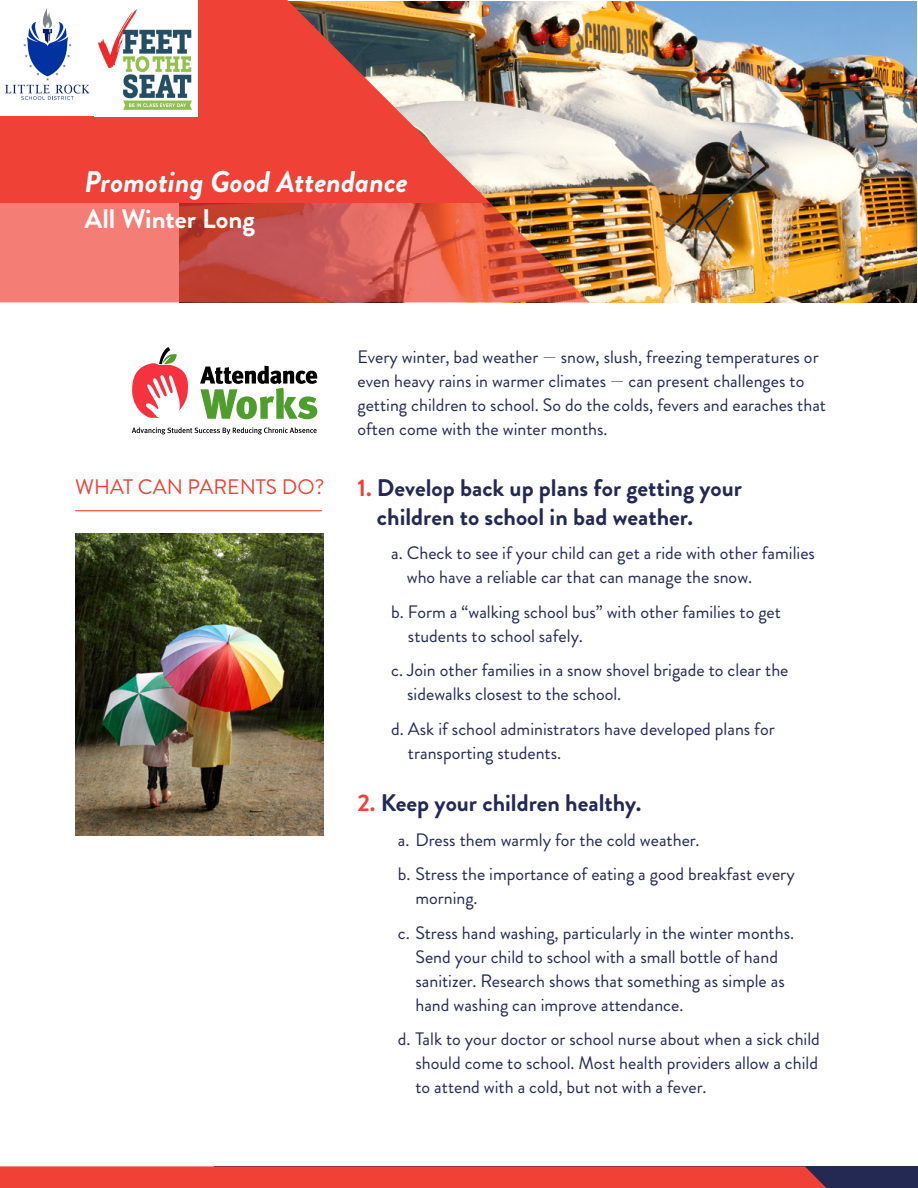
<style>
.page{position:relative;width:918px;height:1188px;background:#fff}
.page>*{position:absolute;margin:0;border:0;box-sizing:border-box;transform-origin:0 0}
.t1{font:italic 700 30px "Brandon Grotesque";color:#fff}
.t2{font:700 27px "Brandon Grotesque";color:#fff}
.t3{font:700 24px/28.5px "Brandon Grotesque";color:#232953}
.t4{font:21px "Brandon Grotesque";color:#ef4135}
.t5{font:18px/24px "Brandon Grotesque";color:#232953}
.s1{font-family:"Lato";font-weight:300}
.s2{color:#ef4135}
</style>
<div class="page">
<div style="left:214px;top:1166px;width:704px;height:22px;background:#232953"></div>
<img style="left:179px;top:1px;width:738px;height:302px">
<svg style="left:0;top:0;width:490px;height:203px;background:#d75649"></svg>
<svg style="left:0;top:203px;width:590px;height:99px;background:#d86554"></svg>
<div style="left:0;top:1166px;width:826px;height:22px;background:#ef4135"></div>
<hr style="left:75px;top:510px;width:247px;height:1px;background:#ef4135">
<svg style="left:132px;top:347px;width:56px;height:71px"></svg>
<svg style="left:132px;top:427px;width:185px;height:8px"></svg>
<svg style="left:200px;top:366px;width:117px;height:53px"></svg>
<img style="left:75px;top:534px;width:248px;height:302px">
<img style="left:1px;top:0;width:197px;height:116px">
<h1 class="t1" style="left:85px;top:161px;width:325px">Promoting Good Attendance</h1>
<h2 class="t2" style="left:85px;top:200px;width:172px">All Winter Long</h2>
<p class="t4" style="left:75px;top:473px;width:251px">WHAT CAN PARENTS DO?</p>
<p class="t5" style="left:357px;top:345px;width:470px">Every winter, bad weather <span class="s1">—</span> snow, slush, freezing temperatures or even heavy rains in warmer climates <span class="s1">—</span> can present challenges to getting children to school. So do the colds, fevers and earaches that often come with the winter months.</p>
<h3 class="t3" style="left:377px;top:474px;width:367px;text-indent:-20px"><span class="s2">1.</span> Develop back up plans for getting your children to school in bad weather.</h3>
<p class="t5" style="left:407px;top:541px;width:410px;text-indent:-16px">a. Check to see if your child can get a ride with other families who have a reliable car that can manage the snow.</p>
<p class="t5" style="left:408px;top:600px;width:375px;text-indent:-17px">b. Form a “walking school bus” with other families to get students to school safely.</p>
<p class="t5" style="left:407px;top:658px;width:383px;text-indent:-16px">c. Join other families in a snow shovel brigade to clear the sidewalks closest to the school.</p>
<p class="t5" style="left:408px;top:717px;width:368px;text-indent:-17px">d. Ask if school administrators have developed plans for transporting students.</p>
<h3 class="t3" style="left:357px;top:789px;width:286px"><span class="s2">2.</span> Keep your children healthy.</h3>
<p class="t5" style="left:398px;top:823px;width:398px;line-height:34.5px">a. Dress them warmly for the cold weather.<br>b. Stress the importance of eating a good breakfast every</p>
<p class="t5" style="left:398px;top:881px;width:398px;line-height:34.5px;text-indent:17px">morning.<br>c. Stress hand washing, particularly in the winter months.</p>
<p class="t5" style="left:415px;top:945px;width:371px">Send your child to school with a small bottle of hand sanitizer. Research shows that something as simple as hand washing can improve attendance.</p>
<p class="t5" style="left:415px;top:1027px;width:406px;text-align:justify;text-indent:-17px">d. Talk to your doctor or school nurse about when a sick child should come to school. Most health providers allow a child to attend with a cold, but not with a fever.</p>
</div>
